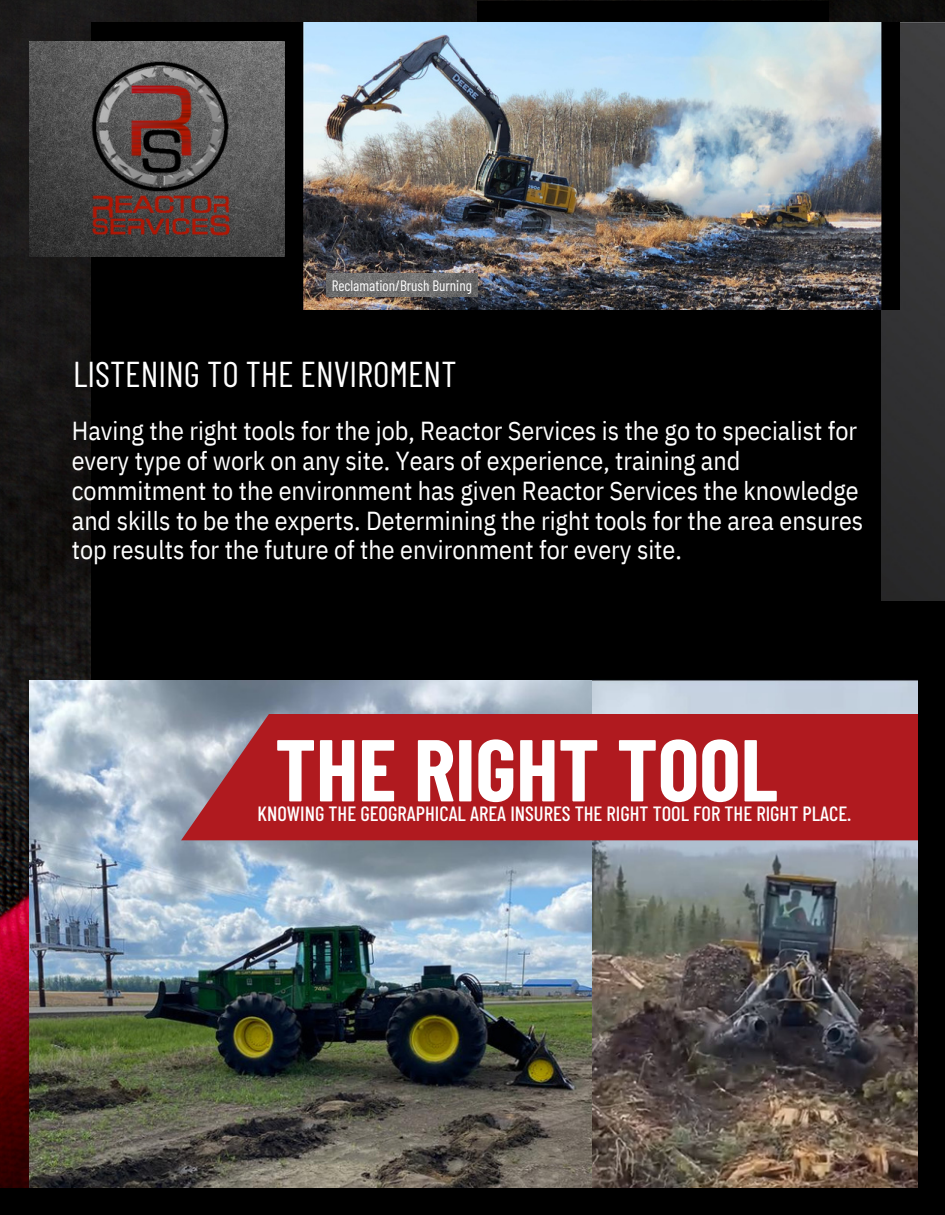
<style>
.page{position:relative;width:945px;height:1215px;background:#fff}
.page>*{position:absolute;margin:0;border:0;box-sizing:border-box;transform-origin:0 0}
.t1{font:700 87.6px "Barlow Condensed";color:#fff}
.t2{font:35.85px "Barlow Condensed";color:#fff}
.t3{font:25.95px/29.7px "IBM Plex Sans Cond";color:#fff}
.t4{font:500 20.55px "Barlow Condensed";color:#fff}
.t5{font:15px "Barlow Condensed";color:#fff}
</style>
<div class="page">
<img style="left:0;top:0;width:945px;height:1188px">
<img style="left:880px;top:22px;width:65px;height:579px">
<div style="left:91px;top:22px;width:789px;height:658px;background:#000"></div>
<div style="left:477px;top:1px;width:352px;height:80px;background:#000"></div>
<img style="left:29px;top:680px;width:564px;height:508px">
<img style="left:593px;top:601px;width:352px;height:587px">
<div style="left:181px;top:714px;width:737px;height:126px;background:#b01a1f"></div>
<div style="left:918px;top:670px;width:27px;height:545px;background:#000"></div>
<div style="left:0;top:1188px;width:945px;height:27px;background:#000"></div>
<img style="left:29px;top:41px;width:256px;height:215px">
<img style="left:303px;top:22px;width:597px;height:287px">
<img style="left:72px;top:61px;width:176px;height:176px">
<img style="left:327px;top:273px;width:150px;height:24px">
<p class="t5" style="left:332px;top:276px;width:142px">Reclamation/Brush Burning</p>
<h2 class="t2" style="left:73px;top:351px;width:385px">LISTENING TO THE ENVIROMENT</h2>
<p class="t3" style="left:72px;top:416px;width:793px">Having the right tools for the job, Reactor Services is the go to specialist for every type of work on any site. Years of experience, training and commitment to the environment has given Reactor Services the knowledge and skills to be the experts. Determining the right tools for the area ensures top results for the future of the environment for every site.</p>
<h1 class="t1" style="left:275px;top:714px;width:504px">THE RIGHT TOOL</h1>
<p class="t4" style="left:258px;top:801px;width:595px">KNOWING THE GEOGRAPHICAL AREA INSURES THE RIGHT TOOL FOR THE RIGHT PLACE.</p>
</div>
